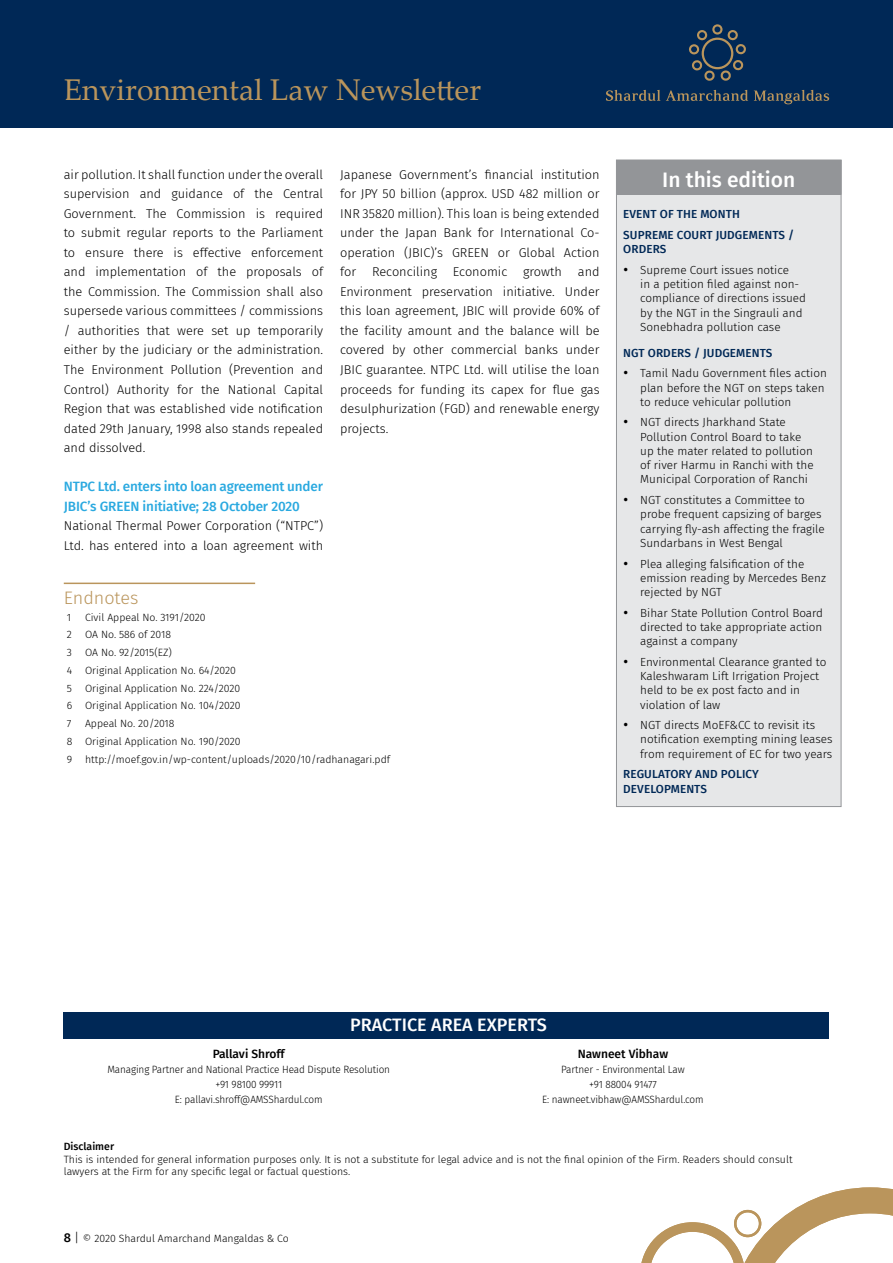
<style>
.page{position:relative;width:893px;height:1263px;background:#fff}
.page>*{position:absolute;margin:0;border:0;box-sizing:border-box;transform-origin:0 0}
.t1{font:30px "Palatino Linotype";color:#ba955c}
.t2{font:500 21px "Fira Sans";color:#fff}
.t3{font:500 18px "Fira Sans";color:#fff}
.Heading_2{font:300 18px "Fira Sans";color:#ba955c}
.Heading_3{font:500 13.5px/19.5px "Fira Sans";letter-spacing:-.01em;color:#2aa9e0}
.Body_Copy{font:300 12.75px/19.5px "Fira Sans";color:#000;text-align:justify}
.Bullet_before_text{font:500 12px "Fira Sans";color:#000}
.Body_Copy-2{font:300 11.7px/14.2px "Fira Sans";color:#000}
.Heading_2-2{font:500 11.7px/14.2px "Fira Sans";letter-spacing:.01em;color:#002856}
.Footnote_Text{font:300 10.5px/12.6px "Fira Sans";color:#000}
.Bullet_before_text-2{font:300 10.5px "Fira Sans";letter-spacing:-.01em;color:#000;scale:.95 1}
.t4{font:500 10.5px "Fira Sans";color:#000}
.s1{font-weight:500;font-size:12.75px}
.s2{font-size:12.75px}
</style>
<div class="page">
<div style="left:0;top:0;width:893px;height:128px;background:#002856"></div>
<svg style="left:606px;top:90px;width:54px;height:11px"></svg>
<svg style="left:666px;top:90px;width:82px;height:11px"></svg>
<svg style="left:754px;top:90px;width:75px;height:14px"></svg>
<svg style="left:689px;top:24px;width:57px;height:57px"></svg>
<svg style="left:641px;top:1187px;width:252px;height:76px"></svg>
<hr style="left:64px;top:583px;width:191px;height:1px;background:#ba955c">
<div style="left:64px;top:1012px;width:765px;height:26px;background:#002856"></div>
<div style="left:616px;top:160px;width:225px;height:646px;background:#e6e7e8"></div>
<div style="left:616px;top:160px;width:225px;height:34px;background:#939598"></div>
<div style="left:616px;top:160px;width:225px;height:35px;border:1px solid #939598"></div>
<h1 class="t1" style="left:64px;top:68px;width:419px">Environmental Law Newsletter</h1>
<p class="Body_Copy" style="left:64px;top:165px;width:261px">air pollution. It shall function under the overall supervision and guidance of the Central Government. The Commission is required to submit regular reports to the Parliament to ensure there is effective enforcement and implementation of the proposals of the Commission. The Commission shall also supersede various committees / commissions / authorities that were set up temporarily either by the judiciary or the administration.<br>The Environment Pollution (Prevention and Control) Authority for the National Capital Region that was established vide notification dated 29th January, 1998 also stands repealed and dissolved.</p>
<p class="Heading_3" style="left:64px;top:476px;width:261px">NTPC Ltd. enters into loan agreement under<br>JBIC’s GREEN initiative; 28 October 2020</p>
<p class="Body_Copy" style="left:64px;top:516px;width:261px">National Thermal Power Corporation (“NTPC”)<br>Ltd. has entered into a loan agreement with</p>
<p class="Body_Copy" style="left:340px;top:165px;width:261px">Japanese Government’s financial institution for JPY 50 billion (approx. USD 482 million or INR 35820 million). This loan is being extended under the Japan Bank for International Co&shy;operation (JBIC)’s GREEN or Global Action for Reconciling Economic growth and Environment preservation initiative. Under this loan agreement, JBIC will provide 60% of the facility amount and the balance will be covered by other commercial banks under JBIC guarantee. NTPC Ltd. will utilise the loan proceeds for funding its capex for flue gas desulphurization (FGD) and renewable energy projects.</p>
<p class="Heading_2" style="left:64px;top:585px;width:76px">Endnotes</p>
<p class="Footnote_Text" style="left:67px;top:610px;width:6px">1</p>
<p class="Footnote_Text" style="left:85px;top:610px;width:122px">Civil Appeal No. 3191/2020</p>
<p class="Footnote_Text" style="left:67px;top:628px;width:7px">2</p>
<p class="Footnote_Text" style="left:85px;top:628px;width:88px">OA No. 586 of 2018</p>
<p class="Footnote_Text" style="left:67px;top:646px;width:7px">3</p>
<p class="Footnote_Text" style="left:85px;top:646px;width:88px">OA No. 92/2015(EZ)</p>
<p class="Footnote_Text" style="left:67px;top:664px;width:171px">4 Original Application No. 64/2020</p>
<p class="Footnote_Text" style="left:67px;top:681px;width:7px">5</p>
<p class="Footnote_Text" style="left:85px;top:681px;width:157px">Original Application No. 224/2020</p>
<p class="Footnote_Text" style="left:67px;top:699px;width:175px">6 Original Application No. 104/2020</p>
<p class="Footnote_Text" style="left:67px;top:717px;width:6px">7</p>
<p class="Footnote_Text" style="left:85px;top:717px;width:91px">Appeal No. 20/2018</p>
<p class="Footnote_Text" style="left:67px;top:735px;width:176px">8 Original Application No. 190/2020</p>
<p class="Footnote_Text" style="left:67px;top:752px;width:325px">9 http://moef.gov.in/wp-content/uploads/2020/10/radhanagari.pdf</p>
<p class="t2" style="left:662px;top:163px;width:135px">In this edition</p>
<p class="Heading_2-2" style="left:623px;top:206px;width:118px">EVENT OF THE MONTH</p>
<p class="Heading_2-2" style="left:623px;top:227px;width:172px">SUPREME COURT JUDGEMENTS /<br>ORDERS</p>
<p class="Body_Copy-2" style="left:640px;top:263px;width:167px;text-indent:-17px">• Supreme Court issues notice<br>in a petition filed against non&shy;compliance of directions issued by the NGT in the Singrauli and<br>Sonebhadra pollution case</p>
<p class="Heading_2-2" style="left:623px;top:345px;width:151px">NGT ORDERS / JUDGEMENTS</p>
<p class="Body_Copy-2" style="left:640px;top:366px;width:188px;text-indent:-17px">• Tamil Nadu Government files action plan before the NGT on steps taken to reduce vehicular pollution</p>
<p class="Body_Copy-2" style="left:640px;top:415px;width:175px;text-indent:-17px">• NGT directs Jharkhand State<br>Pollution Control Board to take up the mater related to pollution of river Harmu in Ranchi with the<br>Municipal Corporation of Ranchi</p>
<p class="Body_Copy-2" style="left:640px;top:493px;width:186px;text-indent:-17px">• NGT constitutes a Committee to probe frequent capsizing of barges carrying fly-ash affecting the fragile Sundarbans in West Bengal</p>
<p class="Body_Copy-2" style="left:640px;top:556px;width:187px;text-indent:-17px">• Plea alleging falsification of the emission reading by Mercedes Benz rejected by NGT</p>
<p class="Body_Copy-2" style="left:640px;top:605px;width:184px;text-align:justify;text-indent:-17px">• Bihar State Pollution Control Board directed to take appropriate action against a company</p>
<p class="Body_Copy-2" style="left:640px;top:654px;width:188px;text-indent:-17px">• Environmental Clearance granted to<br>Kaleshwaram Lift Irrigation Project held to be ex post facto and in violation of law</p>
<p class="Body_Copy-2" style="left:640px;top:718px;width:194px;text-indent:-17px">• NGT directs MoEF&amp;CC to revisit its notification exempting mining leases from requirement of EC for two years</p>
<p class="Heading_2-2" style="left:623px;top:766px;width:137px">REGULATORY AND POLICY<br>DEVELOPMENTS</p>
<p class="t3" style="left:350px;top:1011px;width:198px">PRACTICE AREA EXPERTS</p>
<p class="Bullet_before_text" style="left:213px;top:1044px;width:74px">Pallavi Shroff</p>
<p class="Bullet_before_text-2" style="left:107px;top:1062px;width:299px">Managing Partner and National Practice Head Dispute Resolution</p>
<p class="Bullet_before_text-2" style="left:215px;top:1077px;width:72px">+91 98100 99911</p>
<p class="Bullet_before_text-2" style="left:175px;top:1092px;width:157px">E: pallavi.shroff@AMSShardul.com</p>
<p class="Bullet_before_text" style="left:578px;top:1044px;width:92px">Nawneet Vibhaw</p>
<p class="Bullet_before_text-2" style="left:561px;top:1062px;width:131px">Partner - Environmental Law</p>
<p class="Bullet_before_text-2" style="left:589px;top:1077px;width:73px">+91 88004 91477</p>
<p class="Bullet_before_text-2" style="left:542px;top:1092px;width:172px">E: nawneet.vibhaw@AMSShardul.com</p>
<p class="t4" style="left:64px;top:1138px;width:52px">Disclaimer</p>
<p class="Footnote_Text" style="left:64px;top:1152px;width:730px">This is intended for general information purposes only. It is not a substitute for legal advice and is not the final opinion of the Firm. Readers should consult lawyers at the Firm for any specific legal or factual questions.</p>
<p class="Footnote_Text" style="left:64px;top:1232px;width:227px"><span class="s1">8</span> <span class="s2">|</span> © 2020 Shardul Amarchand Mangaldas &amp; Co</p>
</div>
